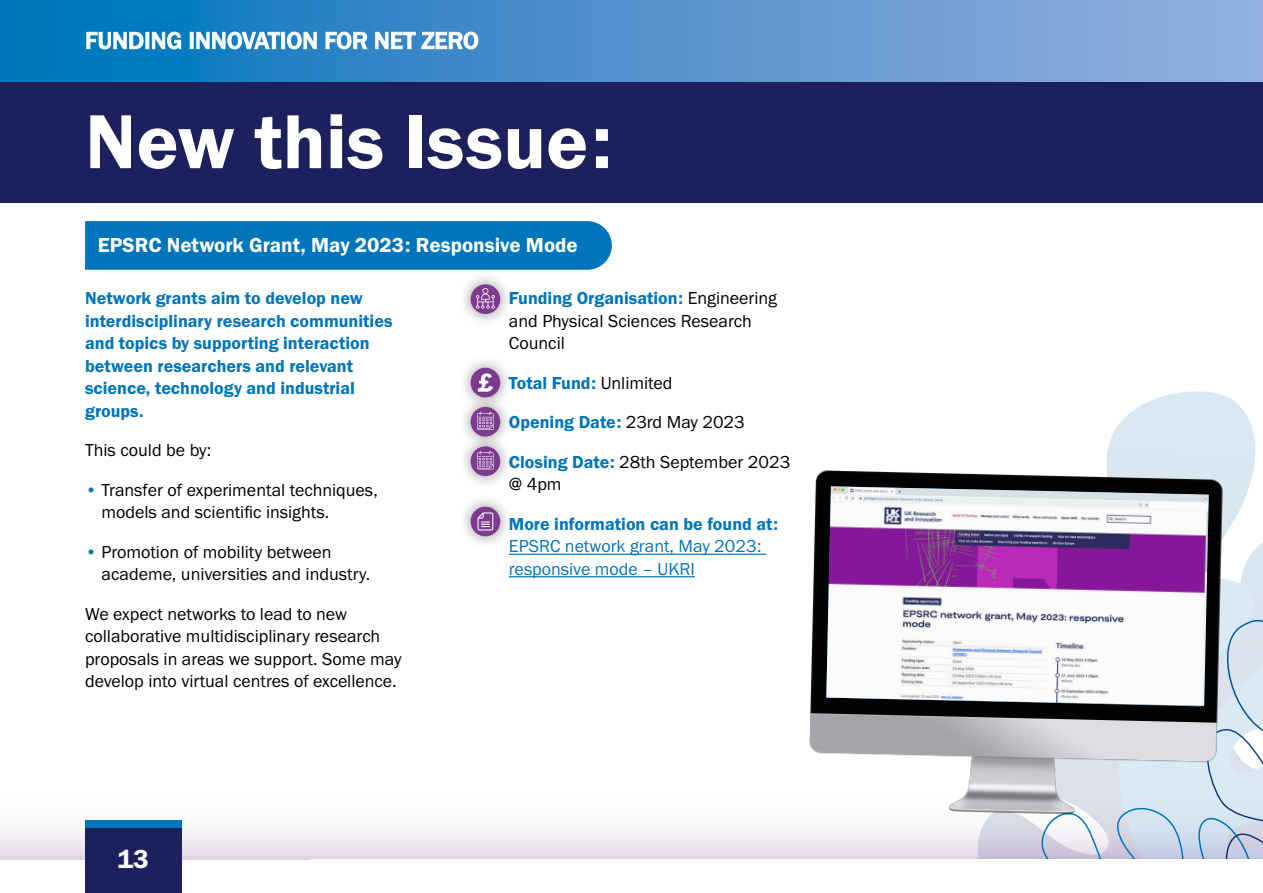
<style>
.page{position:relative;width:1263px;height:893px;background:#fff}
.page>*{position:absolute;margin:0;border:0;box-sizing:border-box;transform-origin:0 0}
.H2_Page_Title{font:79.2px "Franklin Gothic URW Dem";color:#fff}
.t1{font:27px "Franklin Gothic URW Dem";color:#fff}
.H2_Sub-head_White__for_stories{font:21px "Franklin Gothic URW Dem";color:#fff}
.P_Leadin_Paragraph_Blue{font:18px/22.5px "Franklin Gothic URW Dem";color:#0075bc}
.P_Body_text{font:18px/22.5px "Franklin Gothic URW Boo";color:#000}
.P_Bullets_blue{font:18px/22.5px "Franklin Gothic URW Boo";color:#000}
.P_Body_Indented{font:18px/22.5px "Franklin Gothic URW Boo";color:#000}
.P_Body_Indented-2{font:18px/22.5px "Franklin Gothic URW Boo";color:#0075bc}
.P_Body_Indented-3{font:18px "Franklin Gothic URW Dem";color:#0075bc}
.s1{font-family:"Franklin Gothic URW Dem";color:#0075bc}
.s2{font-family:"Franklin Gothic URW Boo";color:#000}
.s3{font-family:"Franklin Gothic URW Dem"}
</style>
<div class="page">
<svg style="left:0;top:829px;width:767px;height:31px;fill:#f0e9f2"></svg>
<div style="left:85px;top:824px;width:97px;height:69px;background:#1c205c"></div>
<div style="left:85px;top:820px;width:97px;height:8px;background:#0075bc"></div>
<svg style="left:1128px;top:391px;width:135px;height:156px"></svg>
<svg style="left:1256px;top:547px;width:7px;height:312px;background:#d6e2ed"></svg>
<img style="left:767px;top:415px;width:489px;height:444px">
<div style="left:814px;top:474px;width:407px;height:244px;background:#000"></div>
<img style="left:826px;top:486px;width:383px;height:220px">
<div style="left:0;top:81px;width:1263px;height:121px;background:#1c205c"></div>
<svg style="left:0;top:0;width:1263px;height:81px;background:#4f92cd"></svg>
<div style="left:85px;top:221px;width:527px;height:49px;background:#0075bc"></div>
<hr style="left:509px;top:554px;width:257px;height:1px;background:#0075bc">
<hr style="left:509px;top:576px;width:186px;height:1px;background:#0075bc">
<div style="left:457px;top:354px;width:57px;height:57px;background:#000;opacity:.45"></div>
<div style="left:471px;top:368px;width:29px;height:29px;background:#7e3a8e;border-radius:50%"></div>
<svg style="left:478px;top:373px;width:15px;height:19px"></svg>
<div style="left:457px;top:433px;width:57px;height:56px;background:#000;opacity:.45"></div>
<div style="left:471px;top:446px;width:29px;height:30px;background:#7e3a8e;border-radius:50%"></div>
<svg style="left:477px;top:451px;width:17px;height:18px"></svg>
<div style="left:457px;top:393px;width:57px;height:57px;background:#000;opacity:.45"></div>
<div style="left:471px;top:407px;width:29px;height:30px;background:#7e3a8e;border-radius:50%"></div>
<svg style="left:477px;top:412px;width:17px;height:18px"></svg>
<div style="left:457px;top:271px;width:57px;height:56px;background:#000;opacity:.45"></div>
<div style="left:471px;top:284px;width:29px;height:30px;background:#7e3a8e;border-radius:50%"></div>
<svg style="left:476px;top:288px;width:19px;height:21px"></svg>
<div style="left:457px;top:493px;width:57px;height:57px;background:#000;opacity:.45"></div>
<div style="left:471px;top:507px;width:29px;height:29px;background:#7e3a8e;border-radius:50%"></div>
<svg style="left:477px;top:512px;width:16px;height:18px"></svg>
<svg style="left:86px;top:32px;width:392px;height:17px"></svg>
<h2 class="H2_Page_Title" style="left:85px;top:93px;width:528px">New this Issue:</h2>
<h2 class="H2_Sub-head_White__for_stories" style="left:98px;top:232px;width:481px">EPSRC Network Grant, May 2023: Responsive Mode</h2>
<p class="P_Leadin_Paragraph_Blue" style="left:85px;top:287px;width:309px">Network grants aim to develop new interdisciplinary research communities and topics by supporting interaction between researchers and relevant science, technology and industrial groups.</p>
<p class="P_Body_text" style="left:85px;top:439px;width:128px">This could be by:</p>
<p class="P_Bullets_blue" style="left:102px;top:478px;width:278px;text-indent:-16px"><span class="s1">•</span> Transfer of experimental techniques, models and scientific insights.</p>
<p class="P_Bullets_blue" style="left:102px;top:540px;width:270px;text-indent:-16px"><span class="s1">•</span> Promotion of mobility between academe, universities and industry.</p>
<p class="P_Body_text" style="left:85px;top:602px;width:318px">We expect networks to lead to new collaborative multidisciplinary research proposals in areas we support. Some may develop into virtual centres of excellence.</p>
<p class="P_Body_Indented" style="left:509px;top:287px;width:270px"><span class="s1">Funding Organisation:</span> Engineering and Physical Sciences Research<br>Council</p>
<p class="P_Body_Indented-3" style="left:509px;top:372px;width:165px">Total Fund: <span class="s2">Unlimited</span></p>
<p class="P_Body_Indented-3" style="left:509px;top:411px;width:237px">Opening Date: <span class="s2">23rd May 2023</span></p>
<p class="P_Body_Indented" style="left:509px;top:450px;width:283px"><span class="s1">Closing Date:</span> 28th September 2023 @ 4pm</p>
<p class="P_Body_Indented-2" style="left:509px;top:512px;width:271px"><span class="s3">More information can be found at:<br></span>EPSRC network grant, May 2023: responsive mode – UKRI</p>
<h2 class="t1" style="left:117px;top:843px;width:33px">13</h2>
</div>
